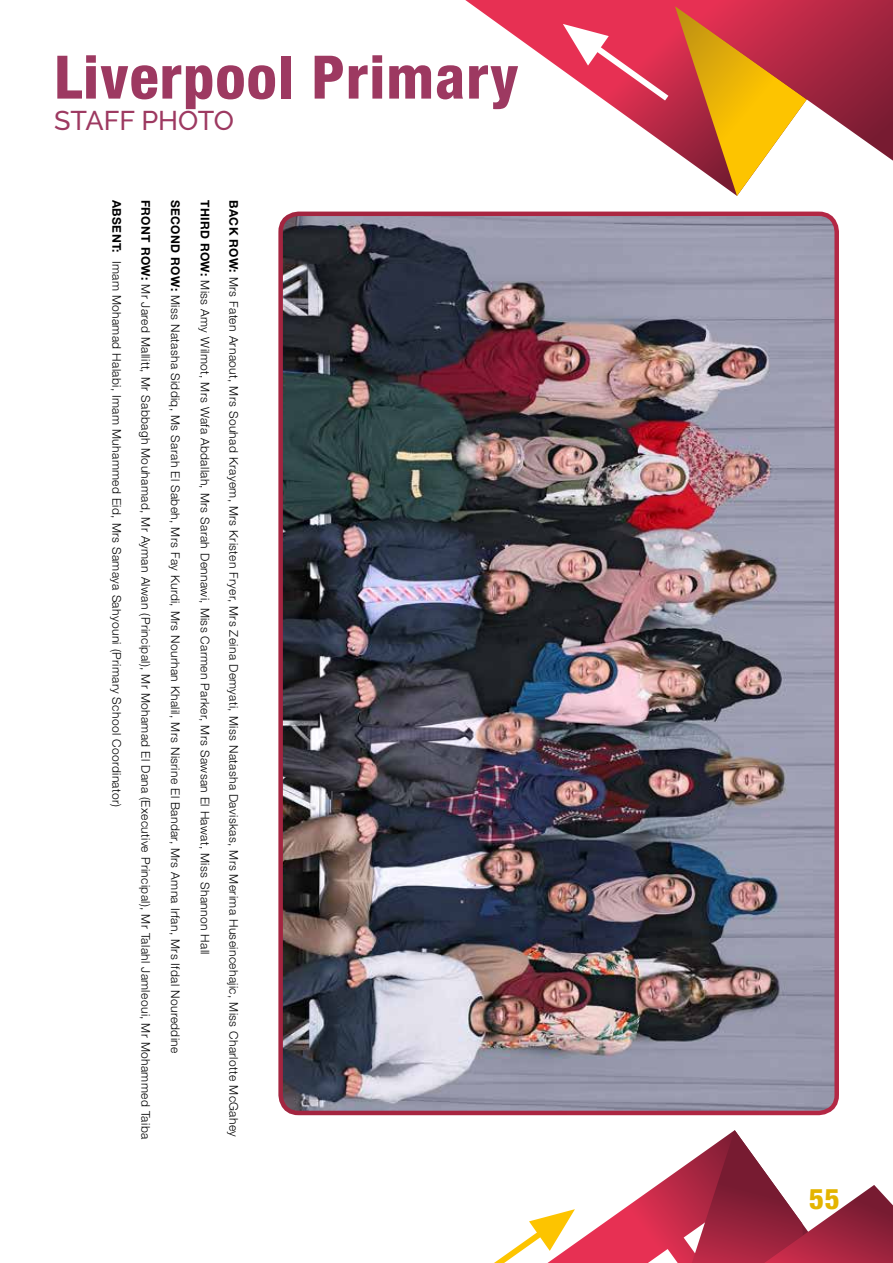
<style>
.page{position:relative;width:893px;height:1263px;background:#fff}
.page>*{position:absolute;margin:0;border:0;box-sizing:border-box;transform-origin:0 0}
.t1{font:800 condensed 60px "Helvetica Neue LT Std";letter-spacing:.02em;color:#9d3961}
.t2{font:800 condensed 28.5px "Helvetica Neue LT Std";color:#e4b400}
.t3{font:500 27px "Raleway";color:#9d3961}
.t4{font:300 12px "Helvetica Neue LT Std";letter-spacing:.03em;color:#000}
.s1{font-weight:700}
</style>
<div class="page">
<svg style="left:465px;top:0;width:210px;height:151px"></svg>
<svg style="left:563px;top:24px;width:105px;height:77px"></svg>
<svg style="left:675px;top:0;width:218px;height:196px"></svg>
<svg style="left:494px;top:1130px;width:399px;height:133px"></svg>
<img style="left:283px;top:214px;width:551px;height:896px">
<div style="left:278px;top:212px;width:561px;height:903px;border:4px solid #fff;border-radius:18px"></div>
<h1 class="t1" style="left:54px;top:40px;width:466px">Liverpool Primary</h1>
<h3 class="t3" style="left:54px;top:105px;width:181px">STAFF PHOTO</h3>
<p class="t4" style="left:124px;top:200px;width:608px;rotate:90deg"><span class="s1">ABSENT:</span> Imam Mohamad Halabi, Imam Muhammed Eid, Mrs Samaya Sahyouni (Primary School Coordinator)</p>
<p class="t4" style="left:153px;top:200px;width:941px;rotate:90deg"><span class="s1">FRONT ROW:</span> Mr Jared Mallitt, Mr Sabbagh Mouhamad, Mr Ayman Alwan (Principal), Mr Mohamad El Dana (Executive Principal), Mr Talahl Jamleoui, Mr Mohammed Taiba</p>
<p class="t4" style="left:183px;top:200px;width:855px;rotate:90deg"><span class="s1">SECOND ROW:</span> Miss Natasha Siddiq, Ms Sarah El Sabeh, Mrs Fay Kurdi, Mrs Nourhan Khalil, Mrs Nisrine El Bandar, Mrs Amna Irfan, Mrs Ifdal Noureddine</p>
<p class="t4" style="left:212px;top:200px;width:756px;rotate:90deg"><span class="s1">THIRD ROW:</span> Miss Amy Wilmot, Mrs Wafa Abdallah, Mrs Sarah Dennawi, Miss Carmen Parker, Mrs Sawsan El Hawat, Miss Shannon Hall</p>
<p class="t4" style="left:241px;top:200px;width:938px;rotate:90deg"><span class="s1">BACK ROW:</span> Mrs Faten Arnaout, Mrs Souhad Krayem, Mrs Kristen Fryer, Mrs Zeina Demyati, Miss Natasha Daviskas, Mrs Merima Huseincehajic, Miss Charlotte McGahey</p>
<h2 class="t2" style="left:809px;top:1181px;width:32px">55</h2>
</div>
